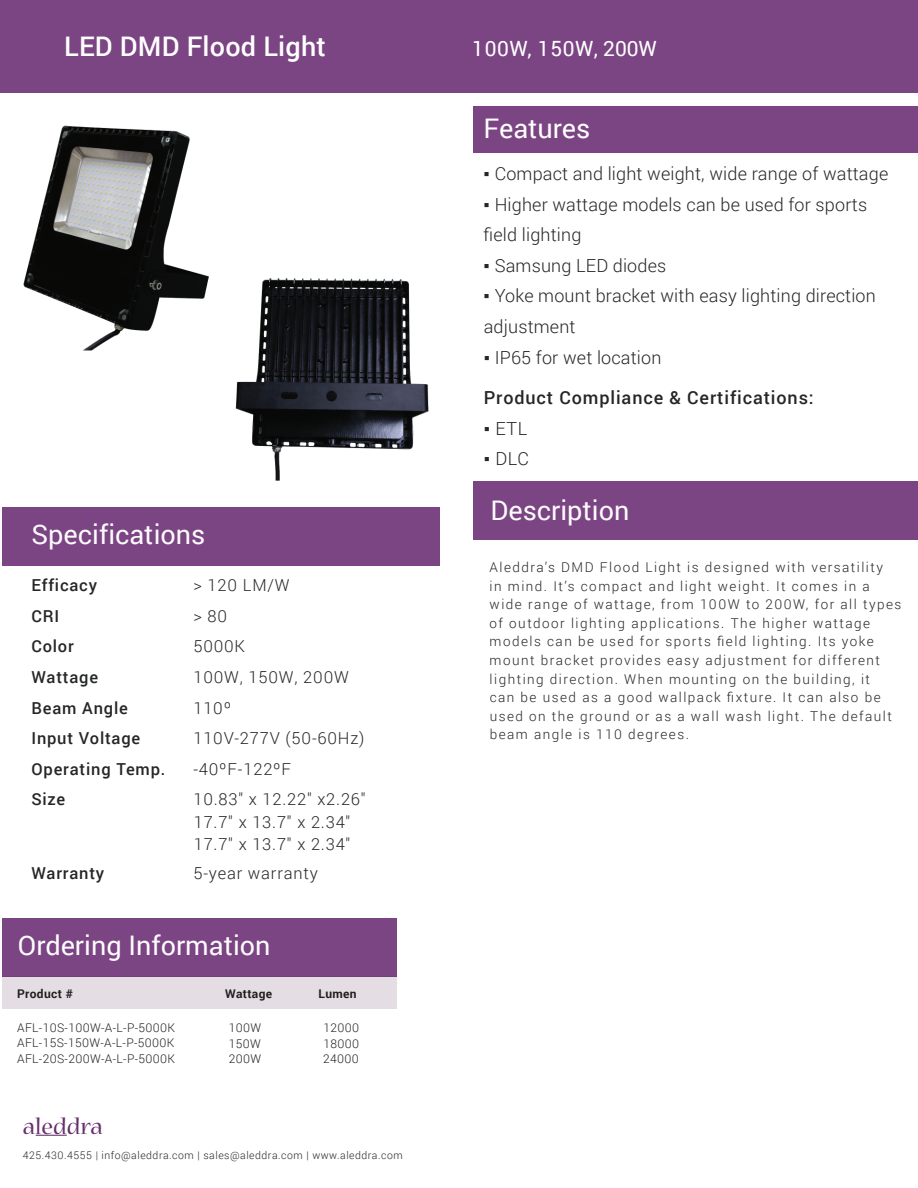
<style>
.page{position:relative;width:918px;height:1188px;background:#fff}
.page>*{position:absolute;margin:0;border:0;box-sizing:border-box;transform-origin:0 0}
.t1{font:27px "Roboto";color:#fdfbfc}
.t2{font:500 27px "Roboto";letter-spacing:.01em;color:#fff}
.t3{font:27px "Roboto";color:#fff}
.t4{font:24.45px "Nueva Std";color:#662d6a;scale:1.06 1}
.t5{font:21px "Roboto";letter-spacing:.03em;color:#fff}
.t6{font:300 18px/30.6px "Roboto";letter-spacing:.01em;color:#252626}
.t7{font:500 18px "Roboto";letter-spacing:.05em;color:#252626}
.t8{font:300 16.5px/22.5px "Roboto";letter-spacing:.05em;color:#252626}
.t9{font:500 16.5px "Roboto";letter-spacing:.05em;color:#252626}
.t10{font:300 13.5px/18.6px "Roboto";letter-spacing:.11em;color:#252626}
.t11{font:300 12px/15.6px "Roboto";letter-spacing:.03em;color:#231f20;text-align:justify}
.t12{font:700 12px "Roboto";letter-spacing:.03em;color:#231f20}
.t13{font:300 10.5px "Roboto";letter-spacing:.05em;color:#252626}
.s1{font-family:"Arial";font-weight:400}
</style>
<div class="page">
<div style="left:473px;top:106px;width:445px;height:46px;background:#7b4483"></div>
<div style="left:0;top:0;width:918px;height:92px;background:#7b4483"></div>
<div style="left:2px;top:918px;width:394px;height:58px;background:#7b4483"></div>
<div style="left:2px;top:976px;width:394px;height:33px;background:#e4dee4"></div>
<hr style="left:36px;top:1135px;width:31px;height:1px;background:#662d6a">
<div style="left:473px;top:481px;width:445px;height:58px;background:#7b4483"></div>
<div style="left:2px;top:507px;width:437px;height:58px;background:#7b4483"></div>
<img style="left:23px;top:125px;width:186px;height:226px">
<img style="left:235px;top:278px;width:194px;height:203px">
<h1 class="t2" style="left:64px;top:27px;width:263px">LED DMD Flood Light</h1>
<h3 class="t5" style="left:472px;top:33px;width:186px">100W, 150W, 200W</h3>
<h1 class="t1" style="left:31px;top:516px;width:175px">Specifications</h1>
<p class="t9" style="left:31px;top:574px;width:67px">Efficacy</p>
<p class="t8" style="left:193px;top:574px;width:98px">&gt; 120 LM/W</p>
<p class="t9" style="left:31px;top:604px;width:29px">CRI</p>
<p class="t8" style="left:193px;top:604px;width:35px">&gt; 80</p>
<p class="t9" style="left:31px;top:635px;width:44px">Color</p>
<p class="t8" style="left:193px;top:635px;width:53px">5000K</p>
<p class="t9" style="left:31px;top:665px;width:68px">Wattage</p>
<p class="t8" style="left:193px;top:665px;width:157px">100W, 150W, 200W</p>
<p class="t9" style="left:31px;top:696px;width:98px">Beam Angle</p>
<p class="t8" style="left:193px;top:696px;width:39px">110º</p>
<p class="t9" style="left:31px;top:727px;width:110px">Input Voltage</p>
<p class="t8" style="left:193px;top:726px;width:173px">110V-277V (50-60Hz)</p>
<p class="t9" style="left:31px;top:757px;width:136px">Operating Temp.</p>
<p class="t8" style="left:193px;top:757px;width:99px">-40ºF-122ºF</p>
<p class="t9" style="left:31px;top:788px;width:35px">Size</p>
<p class="t8" style="left:193px;top:788px;width:174px">10.83" x 12.22" x2.26"<br>17.7" x 13.7" x 2.34"<br>17.7" x 13.7" x 2.34"</p>
<p class="t9" style="left:31px;top:862px;width:74px">Warranty</p>
<p class="t8" style="left:193px;top:861px;width:126px">5-year warranty</p>
<h1 class="t1" style="left:18px;top:927px;width:254px">Ordering Information</h1>
<p class="t12" style="left:17px;top:985px;width:57px">Product #</p>
<p class="t11" style="left:17px;top:1019px;width:160px">AFL-10S-100W-A-L-P-5000K AFL-15S-150W-A-L-P-5000K AFL-20S-200W-A-L-P-5000K</p>
<p class="t12" style="left:225px;top:985px;width:48px">Wattage</p>
<p class="t11" style="left:229px;top:1019px;width:34px">100W 150W 200W</p>
<p class="t12" style="left:319px;top:985px;width:40px">Lumen</p>
<p class="t11" style="left:323px;top:1020px;width:38px">12000<br>18000<br>24000</p>
<h2 class="t4" style="left:23px;top:1115px;width:77px">aleddra</h2>
<p class="t13" style="left:23px;top:1148px;width:381px">425.430.4555 | info@aleddra.com | sales@aleddra.com | www.aleddra.com</p>
<h1 class="t3" style="left:484px;top:110px;width:108px">Features</h1>
<h3 class="t6" style="left:484px;top:158px;width:406px"><span class="s1">▪</span> Compact and light weight, wide range of wattage</h3>
<h3 class="t6" style="left:484px;top:188px;width:385px"><span class="s1">▪</span> Higher wattage models can be used for sports field lighting</h3>
<h3 class="t6" style="left:484px;top:250px;width:184px"><span class="s1">▪</span> Samsung LED diodes</h3>
<h3 class="t6" style="left:484px;top:280px;width:394px"><span class="s1">▪</span> Yoke mount bracket with easy lighting direction adjustment</h3>
<h3 class="t6" style="left:484px;top:341px;width:179px"><span class="s1">▪</span> IP65 for wet location</h3>
<h3 class="t7" style="left:484px;top:385px;width:331px">Product Compliance &amp; Certifications:</h3>
<h3 class="t6" style="left:484px;top:413px;width:45px"><span class="s1">▪</span> ETL</h3>
<h3 class="t6" style="left:484px;top:443px;width:47px"><span class="s1">▪</span> DLC</h3>
<h1 class="t1" style="left:491px;top:491px;width:140px">Description</h1>
<p class="t10" style="left:490px;top:557px;width:413px">Aleddra’s DMD Flood Light is designed with versatility<br>in mind. It’s compact and light weight. It comes in a wide range of wattage, from 100W to 200W, for all types of outdoor lighting applications. The higher wattage models can be used for sports field lighting. Its yoke mount bracket provides easy adjustment for different lighting direction. When mounting on the building, it<br>can be used as a good wallpack fixture. It can also be used on the ground or as a wall wash light. The default beam angle is 110 degrees.</p>
</div>
